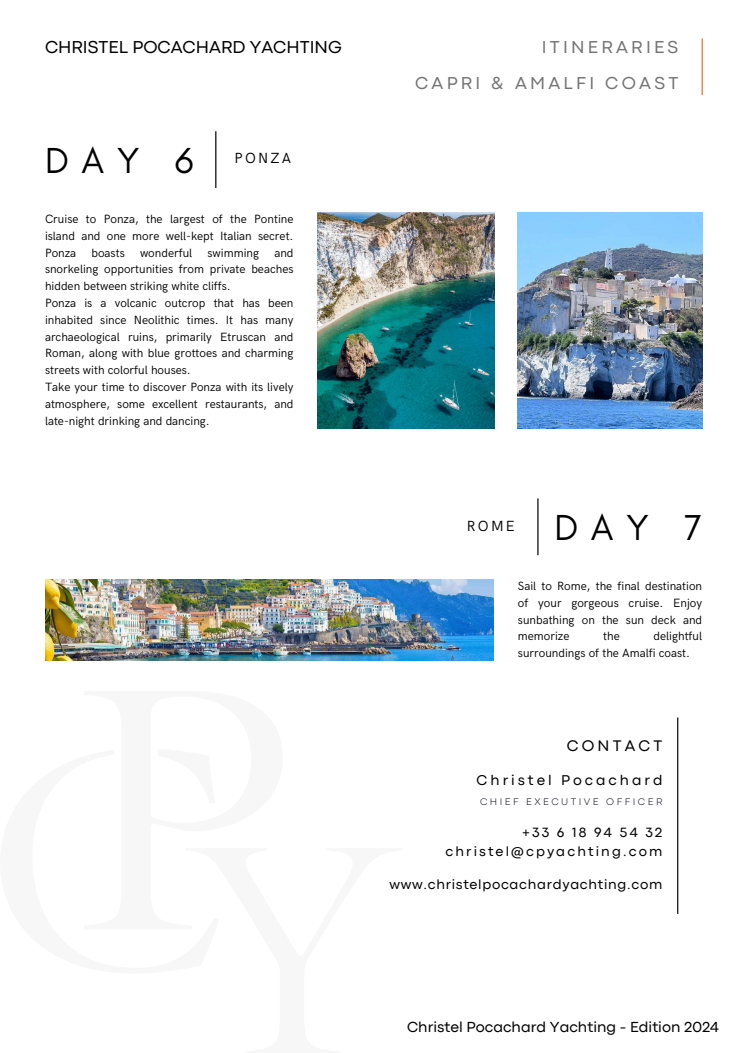
<style>
.page{position:relative;width:744px;height:1053px;background:#fff}
.page>*{position:absolute;margin:0;border:0;box-sizing:border-box;transform-origin:0 0}
.t1{font:36.84px "Glacial Indifference";letter-spacing:.345em;color:#000}
.t2{font:18px "Codec Pro";letter-spacing:.18em;color:#737373}
.t3{font:18px "Codec Pro";color:#000}
.t4{font:16px "Codec Pro";letter-spacing:.2em;color:#000}
.t5{font:15.2px "Codec Pro";color:#000}
.t6{font:14.8px "Codec Pro";letter-spacing:.2em;color:#000}
.t7{font:14.72px "HK Grotesk";letter-spacing:.15em;color:#000}
.t8{font:14px/19.5px "Codec Pro";letter-spacing:.15em;color:#000;text-align:right}
.t9{font:14px "Codec Pro";letter-spacing:.05em;color:#000}
.t10{font:12px/16.8px "HK Grotesk";color:#000;text-align:justify}
.t11{font:300 10px "Codec Pro";letter-spacing:.25em;color:#1a1725}
</style>
<div class="page">
<hr style="left:215px;top:131px;width:1px;height:57px;background:#000">
<hr style="left:537px;top:498px;width:2px;height:57px;background:#000">
<hr style="left:702px;top:38px;width:1px;height:57px;background:#e5702a">
<img style="left:318px;top:212px;width:176px;height:216px">
<img style="left:518px;top:212px;width:184px;height:216px">
<img style="left:45px;top:579px;width:449px;height:82px">
<hr style="left:677px;top:717px;width:1px;height:196px;background:#000">
<h2 class="t3" style="left:45px;top:41px;width:298px">CHRISTEL POCACHARD YACHTING</h2>
<h2 class="t2" style="left:542px;top:41px;width:138px">ITINERARIES</h2>
<h1 class="t1" style="left:45px;top:137px;width:150px">DAY 6</h1>
<p class="t7" style="left:235px;top:150px;width:58px">PONZA</p>
<p class="t10" style="left:45px;top:211px;width:250px">Cruise to Ponza, the largest of the Pontine island and one more well-kept Italian secret.<br>Ponza</p>
<p class="t10" style="left:92px;top:244px;width:35px">boasts</p>
<p class="t10" style="left:140px;top:244px;width:54px">wonderful</p>
<p class="t10" style="left:208px;top:244px;width:53px">swimming</p>
<p class="t10" style="left:45px;top:244px;width:250px;text-align:left;text-indent:229px">and snorkeling opportunities from private beaches hidden between striking white cliffs.<br>Ponza is a volcanic outcrop that has been inhabited since Neolithic times. It has many archaeological ruins, primarily Etruscan and Roman, along with blue grottoes and charming streets with colorful houses.<br>Take your time to discover Ponza with its lively atmosphere, some excellent restaurants, and late-night drinking and dancing.</p>
<h2 class="t2" style="left:415px;top:76px;width:265px">CAPRI &amp; AMALFI COAST</h2>
<p class="t7" style="left:467px;top:517px;width:49px">ROME</p>
<h1 class="t1" style="left:554px;top:504px;width:149px">DAY 7</h1>
<p class="t10" style="left:518px;top:578px;width:186px">Sail to Rome, the final destination of your gorgeous cruise. Enjoy sunbathing on the sun deck and memorize</p>
<p class="t10" style="left:518px;top:628px;width:186px;text-indent:136px">delightful surroundings of the Amalfi coast.</p>
<p class="t10" style="left:603px;top:628px;width:18px">the</p>
<h3 class="t4" style="left:567px;top:739px;width:97px">CONTACT</h3>
<p class="t6" style="left:477px;top:775px;width:187px">Christel Pocachard</p>
<p class="t11" style="left:480px;top:797px;width:184px">CHIEF EXECUTIVE OFFICER</p>
<p class="t8" style="left:446px;top:823px;width:218px">+33 6 18 94 54 32 christel@cpyachting.com</p>
<p class="t9" style="left:390px;top:879px;width:274px">www.christelpocachardyachting.com</p>
<p class="t5" style="left:407px;top:1021px;width:313px">Christel Pocachard Yachting - Edition 2024</p>
</div>
